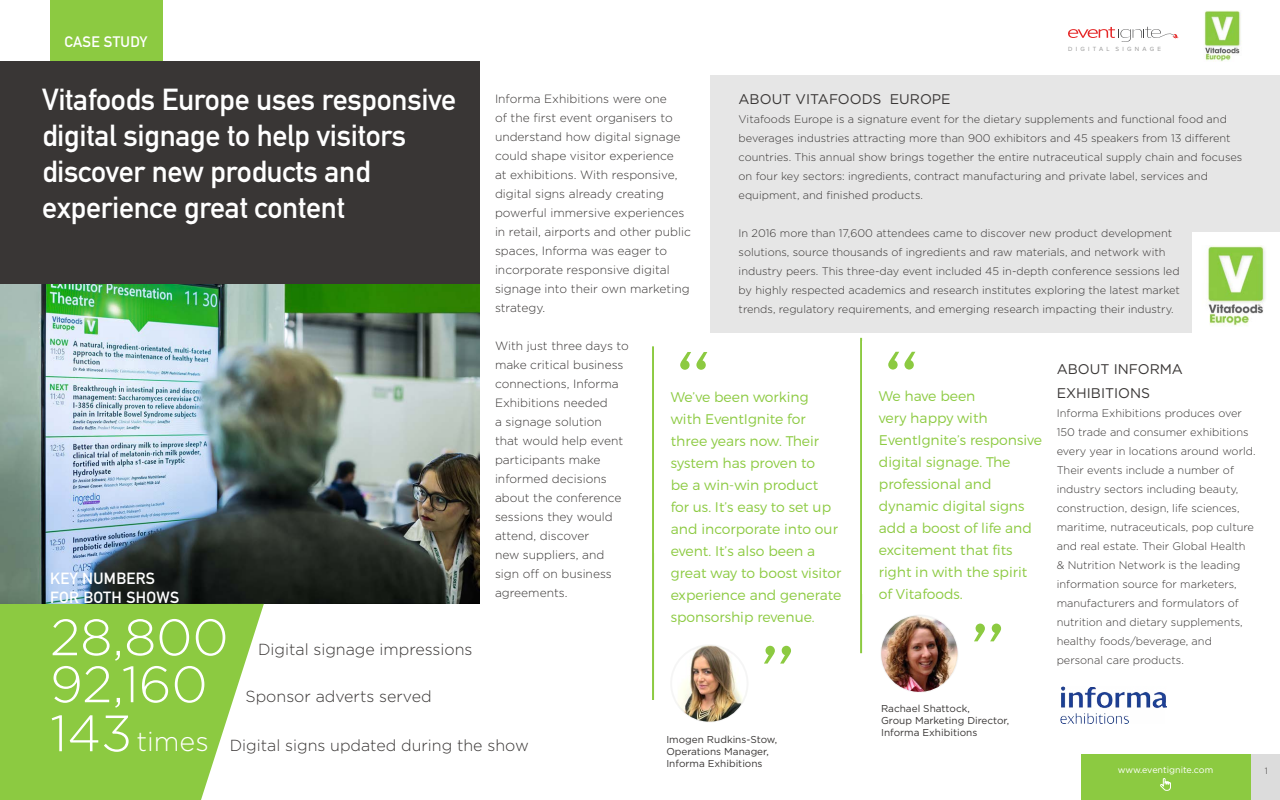
<style>
.page{position:relative;width:1280px;height:800px;background:#fff}
.page>*{position:absolute;margin:0;border:0;box-sizing:border-box;transform-origin:0 0}
.t1{font:100 180px "Montserrat";color:#8cca41}
.t2{font:300 51px "Gotham";color:#fff}
.t3{font:30px/36px "DIN Mittelschrift Std";letter-spacing:-.01em;color:#fff}
.t4{font:300 27px "Gotham";color:#fff}
.t5{font:300 16px "Gotham";color:#393635}
.t6{font:16px/19.2px "DIN Mittelschrift Std";letter-spacing:.02em;color:#fff}
.t7{font:15px "DIN Mittelschrift Std";letter-spacing:.02em;color:#fff}
.t8{font:300 14px/22px "Montserrat";color:#8cca41}
.t9{font:14px/24px "Gotham";color:#393635}
.t10{font:300 12px/19px "Gotham";color:#393635}
.t11{font:300 11px/19px "Gotham";color:#393635}
.t12{font:10px/12px "Gotham";color:#393635}
.t13{font:9px "Gotham";color:#fff}
.t14{font:300 9px "Gotham";color:#393635}
.t15{font:6.2px "Proxima Nova";letter-spacing:.52em;color:#999}
.s1{font-size:15px}
.s2{font-size:51px}
</style>
<div class="page">
<img style="left:0;top:284px;width:480px;height:320px">
<hr style="left:652px;top:346px;width:2px;height:354px;background:#8cca41">
<img style="left:671px;top:645px;width:77px;height:77px;border-radius:38px">
<div style="left:670px;top:644px;width:79px;height:79px;border:2px solid #707070;border-radius:50%"></div>
<div style="left:710px;top:75px;width:570px;height:257px;background:#e6e6e6"></div>
<div style="left:0;top:61px;width:480px;height:223px;background:#393635"></div>
<div style="left:50px;top:0;width:113px;height:61px;background:#8cca41"></div>
<svg style="left:0;top:604px;width:264px;height:196px;background:#97cf53"></svg>
<hr style="left:860px;top:338px;width:2px;height:315px;background:#8cca41">
<img style="left:881px;top:615px;width:77px;height:77px;border-radius:38px">
<div style="left:880px;top:614px;width:79px;height:79px;border:2px solid #707070;border-radius:50%"></div>
<div style="left:1081px;top:754px;width:170px;height:46px;background:#8cca41"></div>
<div style="left:1251px;top:754px;width:29px;height:46px;background:#dcdcdc"></div>
<svg style="left:1068px;top:27px;width:111px;height:15px"></svg>
<svg style="left:1160px;top:778px;width:11px;height:13px"></svg>
<img style="left:1204px;top:10px;width:37px;height:52px">
<img style="left:1061px;top:686px;width:106px;height:37px">
<div style="left:1193px;top:232px;width:87px;height:107px;background:#fff"></div>
<img style="left:1207px;top:245px;width:58px;height:81px">
<h3 class="t7" style="left:64px;top:33px;width:84px">CASE STUDY</h3>
<p class="t15" style="left:1068px;top:45px;width:94px">DIGITAL SIGNAGE</p>
<h3 class="t3" style="left:42px;top:82px;width:416px">Vitafoods Europe uses responsive digital signage to help visitors discover new products and experience great content</h3>
<p class="t10" style="left:495px;top:89px;width:197px">Informa Exhibitions were one<br>of the first event organisers to understand how digital signage could shape visitor experience<br>at exhibitions. With responsive, digital signs already creating powerful immersive experiences in retail, airports and other public spaces, Informa was eager to incorporate responsive digital signage into their own marketing strategy.</p>
<p class="t10" style="left:495px;top:335px;width:135px">With just three days to make critical business connections, Informa<br>Exhibitions needed<br>a signage solution<br>that would help event participants make informed decisions about the conference sessions they would attend, discover<br>new suppliers, and sign off on business agreements.</p>
<p class="t9" style="left:739px;top:87px;width:214px">ABOUT VITAFOODS EUROPE</p>
<p class="t11" style="left:739px;top:110px;width:505px">Vitafoods Europe is a signature event for the dietary supplements and functional food and beverages industries attracting more than 900 exhibitors and 45 speakers from 13 different countries. This annual show brings together the entire nutraceutical supply chain and focuses on four key sectors: ingredients, contract manufacturing and private label, services and equipment, and finished products.</p>
<p class="t11" style="left:739px;top:224px;width:443px">In 2016 more than 17,600 attendees came to discover new product development solutions, source thousands of ingredients and raw materials, and network with industry peers. This three-day event included 45 in-depth conference sessions led by highly respected academics and research institutes exploring the latest market trends, regulatory requirements, and emerging research impacting their industry.</p>
<h1 class="t1" style="left:879px;top:306px;width:48px">“</h1>
<p class="t8" style="left:879px;top:385px;width:165px">We have been<br>very happy with<br>EventIgnite’s responsive digital signage. The professional and dynamic digital signs add a boost of life and excitement that fits right in with the spirit of Vitafoods<span class="s1">.</span></p>
<h1 class="t1" style="left:965px;top:576px;width:48px">”</h1>
<h1 class="t1" style="left:671px;top:306px;width:48px">“</h1>
<p class="t8" style="left:671px;top:385px;width:172px">We’ve been working with EventIgnite for three years now. Their system has proven to<br>be a win-win product<br>for us. It’s easy to set up and incorporate into our event. It’s also been a great way to boost visitor experience and generate sponsorship revenue.</p>
<h1 class="t1" style="left:755px;top:598px;width:48px">”</h1>
<p class="t9" style="left:1057px;top:357px;width:128px">ABOUT INFORMA<br>EXHIBITIONS</p>
<p class="t11" style="left:1057px;top:404px;width:200px">Informa Exhibitions produces over 150 trade and consumer exhibitions every year in locations around world.<br>Their events include a number of industry sectors including beauty, construction, design, life sciences, maritime, nutraceuticals, pop culture and real estate. Their Global Health &amp; Nutrition Network is the leading information source for marketers, manufacturers and formulators of nutrition and dietary supplements, healthy foods/beverage, and personal care products.</p>
<h3 class="t6" style="left:50px;top:569px;width:131px">KEY NUMBERS<br>FOR BOTH SHOWS</h3>
<h2 class="t2" style="left:50px;top:605px;width:180px">28,800</h2>
<h3 class="t5" style="left:258px;top:639px;width:216px">Digital signage impressions</h3>
<h2 class="t2" style="left:50px;top:652px;width:159px">92,160</h2>
<h3 class="t5" style="left:246px;top:686px;width:188px">Sponsor adverts served</h3>
<p class="t12" style="left:881px;top:702px;width:130px">Rachael Shattock,<br>Group Marketing Director,<br>Informa Exhibitions</p>
<h3 class="t4" style="left:50px;top:725px;width:160px"><span class="s2">143</span> times</h3>
<p class="t12" style="left:666px;top:733px;width:112px">Imogen Rudkins-Stow,<br>Operations Manager,<br>Informa Exhibitions</p>
<h3 class="t5" style="left:230px;top:735px;width:301px">Digital signs updated during the show</h3>
<p class="t13" style="left:1118px;top:764px;width:97px">www.eventignite.com</p>
<p class="t14" style="left:1265px;top:765px;width:5px">1</p>
</div>
